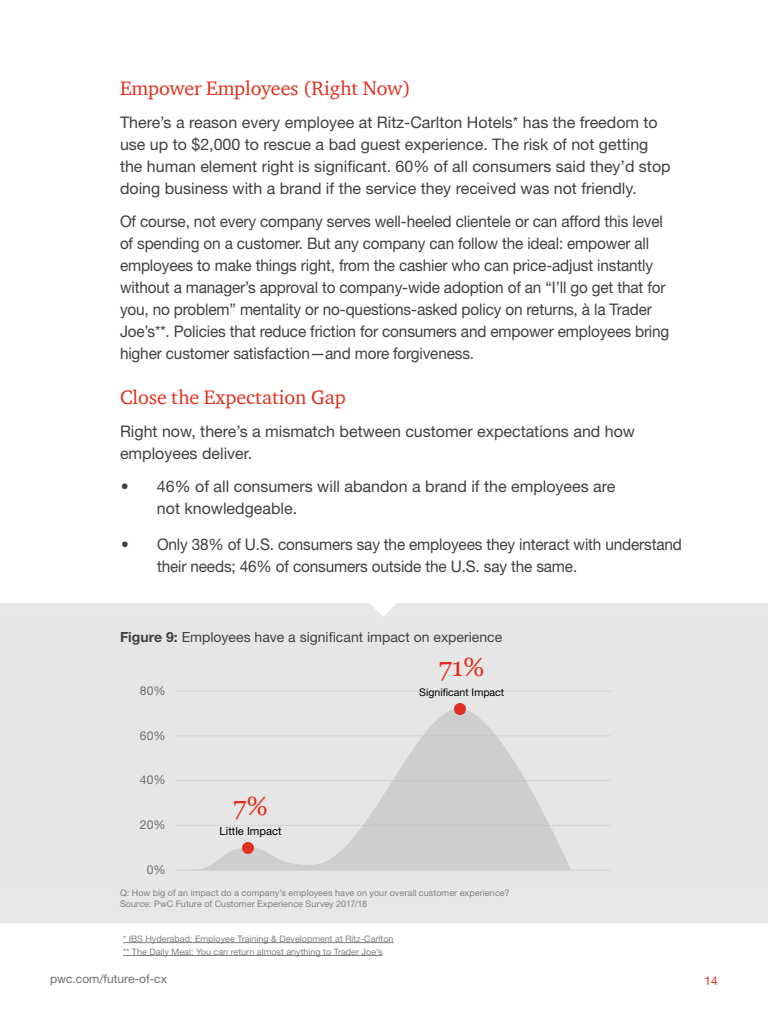
<style>
.page{position:relative;width:768px;height:1024px;background:#fff}
.page>*{position:absolute;margin:0;border:0;box-sizing:border-box;transform-origin:0 0}
.t1{font:26.4px "Georgia";color:#e0301f}
.t2{font:20px "ITC Charter Com";color:#e0301e}
.t3{font:16px/22px "Helvetica Neue LT Std";letter-spacing:-.01em;color:#404041;scale:.96 1}
.t4{font:16px/22px "Helvetica Neue LT Std";letter-spacing:-.01em;color:#404041}
.t5{font:14px "Helvetica Neue LT Std";color:#404041}
.t6{font:12.2px "Helvetica Neue LT Std";color:#6d6e71}
.t7{font:12px "Helvetica Neue LT Std";color:#6d6e71}
.t8{font:12px "Helvetica Neue LT Std";color:#e0301e}
.t9{font:11.2px "Helvetica Neue LT Std";color:#000}
.t10{font:10.6px "Helvetica Neue LT Std";color:#000}
.t11{font:9px/11px "Helvetica Neue LT Std";color:#808080}
.s1{font-weight:700}
</style>
<div class="page">
<div style="left:0;top:603px;width:768px;height:320px;background:#e7e7e7"></div>
<div style="left:0;top:622px;width:768px;height:259px;background:#e6e6e6"></div>
<hr style="left:175px;top:870px;width:436px;height:1px;background:#d3d3d4">
<hr style="left:175px;top:825px;width:436px;height:1px;background:#d3d3d4">
<hr style="left:175px;top:780px;width:436px;height:1px;background:#d3d3d4">
<hr style="left:175px;top:736px;width:436px;height:1px;background:#d3d3d4">
<hr style="left:175px;top:691px;width:436px;height:1px;background:#d3d3d4">
<svg style="left:188px;top:709px;width:383px;height:161px"></svg>
<div style="left:454px;top:703px;width:12px;height:12px;background:#e0301f;border-radius:50%"></div>
<div style="left:242px;top:842px;width:12px;height:12px;background:#e0301f;border-radius:50%"></div>
<hr style="left:123px;top:955px;width:260px;height:1px;background:#808080">
<hr style="left:123px;top:942px;width:271px;height:1px;background:#808080">
<p class="t2" style="left:120px;top:76px;width:292px">Empower Employees (Right Now)</p>
<p class="t4" style="left:120px;top:111px;width:552px">There’s a reason every employee at Ritz-Carlton Hotels* has the freedom to use up to $2,000 to rescue a bad guest experience. The risk of not getting the human element right is significant. 60% of all consumers said they’d stop doing business with a brand if the service they received was not friendly.</p>
<p class="t3" style="left:120px;top:210px;width:574px">Of course, not every company serves well-heeled clientele or can afford this level of spending on a customer. But any company can follow the ideal: empower all employees to make things right, from the cashier who can price-adjust instantly without a manager’s approval to company-wide adoption of an “I’ll go get that for you, no problem” mentality or no-questions-asked policy on returns, à la Trader Joe’s**. Policies that reduce friction for consumers and empower employees bring higher customer satisfaction—and more forgiveness.</p>
<p class="t2" style="left:120px;top:385px;width:227px">Close the Expectation Gap</p>
<p class="t4" style="left:120px;top:420px;width:517px">Right now, there’s a mismatch between customer expectations and how employees deliver.</p>
<p class="t4" style="left:157px;top:475px;width:460px;text-indent:-36px">• 46% of all consumers will abandon a brand if the employees are not knowledgeable.</p>
<p class="t3" style="left:157px;top:533px;width:548px;text-indent:-36px">• Only 38% of U.S. consumers say the employees they interact with understand their needs; 46% of consumers outside the U.S. say the same.</p>
<p class="t5" style="left:120px;top:628px;width:384px"><span class="s1">Figure 9:</span> Employees have a significant impact on experience</p>
<h1 class="t1" style="left:439px;top:651px;width:48px">71%</h1>
<p class="t10" style="left:419px;top:686px;width:87px">Significant Impact</p>
<p class="t6" style="left:140px;top:683px;width:27px">80%</p>
<p class="t6" style="left:140px;top:728px;width:27px">60%</p>
<p class="t6" style="left:140px;top:773px;width:27px">40%</p>
<p class="t6" style="left:140px;top:817px;width:27px">20%</p>
<p class="t6" style="left:147px;top:862px;width:21px">0%</p>
<h1 class="t1" style="left:233px;top:790px;width:36px">7%</h1>
<p class="t9" style="left:220px;top:824px;width:64px">Little Impact</p>
<p class="t11" style="left:120px;top:888px;width:391px">Q: How big of an impact do a company’s employees have on your overall customer experience?<br>Source: PwC Future of Customer Experience Survey 2017/18</p>
<p class="t11" style="left:123px;top:946px;width:261px">** The Daily Meal: You can return almost anything to Trader Joe’s</p>
<p class="t11" style="left:123px;top:933px;width:272px">* IBS Hyderabad: Employee Training &amp; Development at Ritz-Carlton</p>
<p class="t7" style="left:50px;top:971px;width:118px">pwc.com/future-of-cx</p>
<p class="t8" style="left:705px;top:973px;width:15px">14</p>
</div>
